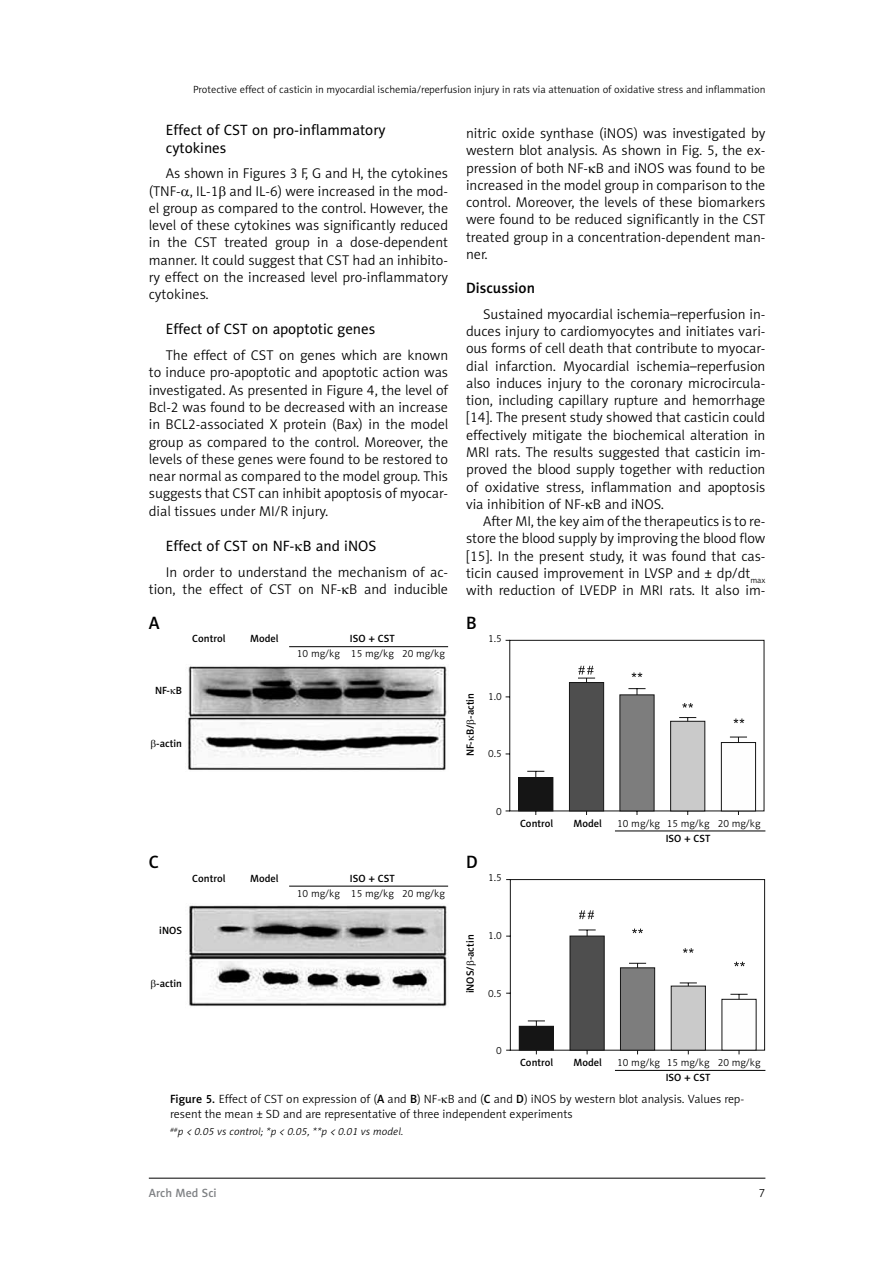
<style>
.page{position:relative;width:893px;height:1263px;background:#fff}
.page>*{position:absolute;margin:0;border:0;box-sizing:border-box;transform-origin:0 0}
.t1{font:18px "Naomi Sans EFN Medium";color:#000}
.t2{font:15px/18px "Naomi Sans EFN";color:#000}
.t3{font:15px "Naomi Sans EFN Medium";color:#000}
.t4{font:14.25px/17.2px "Naomi Sans EFN Light";color:#000;text-align:justify}
.t5{font:12px/14.4px "Naomi Sans EFN Light";color:#000}
.t6{font:12px "Naomi Sans EFN Medium";color:#808285}
.t7{font:10.5px "Naomi Sans EFN Light";color:#000}
.t8{font:10.5px "Naomi Sans EFN Medium";color:#000}
.t9{font:italic 10.5px "Naomi Sans EFN Light";letter-spacing:.015em;color:#000}
.s1{font-family:"Naomi Sans EFN Medium"}
</style>
<div class="page">
<hr style="left:149px;top:1178px;width:616px;height:1px;background:#000">
<svg style="left:505px;top:640px;width:260px;height:175px"></svg>
<div style="left:519px;top:777px;width:34px;height:34px;background:#151515"></div>
<div style="left:518px;top:777px;width:35px;height:34px;border:1px solid #151515"></div>
<svg style="left:527px;top:771px;width:17px;height:8px"></svg>
<svg style="left:578px;top:666px;width:17px;height:16px"></svg>
<svg style="left:628px;top:688px;width:17px;height:6px"></svg>
<svg style="left:679px;top:717px;width:17px;height:4px"></svg>
<svg style="left:730px;top:737px;width:17px;height:5px"></svg>
<svg style="left:733px;top:718px;width:11px;height:5px"></svg>
<svg style="left:682px;top:703px;width:11px;height:5px"></svg>
<svg style="left:632px;top:672px;width:10px;height:5px"></svg>
<div style="left:569px;top:682px;width:35px;height:129px;background:#4e4e4e;border:1px solid #151515"></div>
<div style="left:620px;top:694px;width:34px;height:117px;background:#7d7d7d"></div>
<div style="left:670px;top:721px;width:35px;height:90px;background:#cacaca;border:1px solid #151515"></div>
<div style="left:721px;top:742px;width:35px;height:69px;background:#fefefe;border:1px solid #151515"></div>
<svg style="left:506px;top:879px;width:259px;height:175px"></svg>
<div style="left:519px;top:1026px;width:34px;height:24px;background:#151515"></div>
<div style="left:519px;top:1026px;width:35px;height:24px;border:1px solid #151515"></div>
<svg style="left:528px;top:1020px;width:17px;height:8px"></svg>
<svg style="left:579px;top:930px;width:17px;height:6px"></svg>
<svg style="left:629px;top:963px;width:17px;height:4px"></svg>
<svg style="left:680px;top:982px;width:17px;height:4px"></svg>
<svg style="left:730px;top:994px;width:18px;height:5px"></svg>
<svg style="left:734px;top:962px;width:11px;height:4px"></svg>
<svg style="left:683px;top:948px;width:11px;height:5px"></svg>
<svg style="left:632px;top:929px;width:11px;height:4px"></svg>
<div style="left:570px;top:936px;width:34px;height:114px;background:#4e4e4e;border:1px solid #151515"></div>
<div style="left:620px;top:967px;width:35px;height:83px;background:#7d7d7d;border:1px solid #151515"></div>
<div style="left:671px;top:986px;width:35px;height:64px;background:#cacaca;border:1px solid #151515"></div>
<div style="left:722px;top:999px;width:34px;height:51px;background:#fefefe"></div>
<hr style="left:615px;top:830px;width:150px;height:1px;background:#000">
<hr style="left:615px;top:1070px;width:150px;height:1px;background:#000">
<hr style="left:289px;top:646px;width:159px;height:1px;background:#000">
<hr style="left:289px;top:886px;width:159px;height:1px;background:#000">
<img style="left:187px;top:666px;width:260px;height:105px">
<img style="left:189px;top:905px;width:258px;height:102px">
<p class="t7" style="left:193px;top:83px;width:574px">Protective effect of casticin in myocardial ischemia/reperfusion injury in rats via attenuation of oxidative stress and inflammation</p>
<p class="t2" style="left:166px;top:120px;width:221px">Effect of CST on pro-inflammatory cytokines</p>
<p class="t4" style="left:149px;top:165px;width:301px;text-indent:17px">As shown in Figures 3 F, G and H, the cytokines (TNF- , IL-1 and IL-6) were increased in the mod&shy;el group as compared to the control. However, the level of these cytokines was significantly reduced in the CST treated group in a dose-dependent manner. It could suggest that CST had an inhibito&shy;ry effect on the increased level pro-inflammatory cytokines.</p>
<p class="t2" style="left:166px;top:320px;width:211px">Effect of CST on apoptotic genes</p>
<p class="t4" style="left:149px;top:347px;width:301px;text-indent:17px">The effect of CST on genes which are known to induce pro-apoptotic and apoptotic action was investigated. As presented in Figure 4, the level of Bcl-2 was found to be decreased with an increase in BCL2-associated X protein (Bax) in the model group as compared to the control. Moreover, the levels of these genes were found to be restored to near normal as compared to the model group. This suggests that CST can inhibit apoptosis of myocar&shy;dial tissues under MI/R injury.</p>
<p class="t2" style="left:166px;top:536px;width:212px">Effect of CST on NF- B and iNOS</p>
<p class="t4" style="left:149px;top:563px;width:301px;text-align:right">In order to understand the mechanism of ac&shy;tion, the effect of CST on NF- B and inducible</p>
<p class="t1" style="left:149px;top:612px;width:12px">A</p>
<p class="t8" style="left:155px;top:684px;width:28px">NF- B</p>
<p class="t8" style="left:192px;top:632px;width:35px">Control</p>
<p class="t8" style="left:250px;top:632px;width:30px">Model</p>
<p class="t8" style="left:350px;top:632px;width:46px">ISO + CST</p>
<p class="t7" style="left:297px;top:647px;width:149px">10 mg/kg 15 mg/kg 20 mg/kg</p>
<p class="t8" style="left:156px;top:737px;width:27px">-actin</p>
<p class="t4" style="left:466px;top:124px;width:301px">nitric oxide synthase (iNOS) was investigated by western blot analysis. As shown in Fig. 5, the ex&shy;pression of both NF- B and iNOS was found to be increased in the model group in comparison to the control. Moreover, the levels of these biomarkers were found to be reduced significantly in the CST treated group in a concentration-dependent man&shy;ner.</p>
<p class="t3" style="left:466px;top:279px;width:70px">Discussion</p>
<p class="t4" style="left:466px;top:305px;width:301px;text-indent:17px">Sustained myocardial ischemia–reperfusion in&shy;duces injury to cardiomyocytes and initiates vari&shy;ous forms of cell death that contribute to myocar&shy;dial infarction. Myocardial ischemia–reperfusion also induces injury to the coronary microcircula&shy;tion, including capillary rupture and hemorrhage [14]. The present study showed that casticin could effectively mitigate the biochemical alteration in MRI rats. The results suggested that casticin im&shy;proved the blood supply together with reduction of oxidative stress, inflammation and apoptosis via inhibition of NF- B and iNOS.</p>
<p class="t4" style="left:466px;top:513px;width:301px;text-indent:17px">After MI, the key aim of the therapeutics is to re&shy;store the blood supply by improving the blood flow [15]. In the present study, it was found that cas&shy;ticin caused improvement in LVSP and ± dp/dt<sub>max </sub>with reduction of LVEDP in MRI rats. It also im-</p>
<p class="t7" style="left:488px;top:632px;width:15px">1.5</p>
<p class="t1" style="left:466px;top:612px;width:12px">B</p>
<p class="t8" style="left:464px;top:756px;width:64px;rotate:-90deg">NF- B/ -actin</p>
<p class="t7" style="left:488px;top:690px;width:15px">1.0</p>
<p class="t7" style="left:488px;top:748px;width:15px">0.5</p>
<p class="t1" style="left:149px;top:851px;width:12px">C</p>
<p class="t8" style="left:159px;top:924px;width:24px">iNOS</p>
<p class="t8" style="left:192px;top:872px;width:35px">Control</p>
<p class="t8" style="left:250px;top:872px;width:30px">Model</p>
<p class="t8" style="left:350px;top:872px;width:46px">ISO + CST</p>
<p class="t7" style="left:297px;top:887px;width:149px">10 mg/kg 15 mg/kg 20 mg/kg</p>
<p class="t8" style="left:156px;top:977px;width:27px">-actin</p>
<p class="t7" style="left:496px;top:805px;width:7px">0</p>
<p class="t1" style="left:466px;top:851px;width:13px">D</p>
<p class="t7" style="left:488px;top:872px;width:15px">1.5</p>
<p class="t8" style="left:520px;top:817px;width:35px">Control</p>
<p class="t8" style="left:573px;top:817px;width:30px">Model</p>
<p class="t7" style="left:617px;top:817px;width:145px">10 mg/kg 15 mg/kg 20 mg/kg</p>
<p class="t8" style="left:666px;top:832px;width:46px">ISO + CST</p>
<p class="t8" style="left:464px;top:993px;width:60px;rotate:-90deg">iNOS/ -actin</p>
<p class="t7" style="left:488px;top:929px;width:15px">1.0</p>
<p class="t7" style="left:488px;top:987px;width:15px">0.5</p>
<p class="t7" style="left:496px;top:1045px;width:7px">0</p>
<p class="t8" style="left:520px;top:1056px;width:35px">Control</p>
<p class="t8" style="left:573px;top:1056px;width:30px">Model</p>
<p class="t7" style="left:617px;top:1057px;width:145px">10 mg/kg 15 mg/kg 20 mg/kg</p>
<p class="t8" style="left:666px;top:1071px;width:46px">ISO + CST</p>
<p class="t5" style="left:170px;top:1092px;width:576px"><span class="s1">Figure 5.</span> Effect of CST on expression of (<span class="s1">A</span> and <span class="s1">B</span>) NF- B and (<span class="s1">C</span> and <span class="s1">D</span>) iNOS by western blot analysis. Values rep&shy;resent the mean ± SD and are representative of three independent experiments</p>
<p class="t9" style="left:170px;top:1126px;width:235px"><sup>##</sup>p &lt; 0.05 vs control; *p &lt; 0.05, **p &lt; 0.01 vs model.</p>
<p class="t6" style="left:149px;top:1186px;width:69px">Arch Med Sci</p>
<p class="t5" style="left:759px;top:1186px;width:8px">7</p>
</div>
